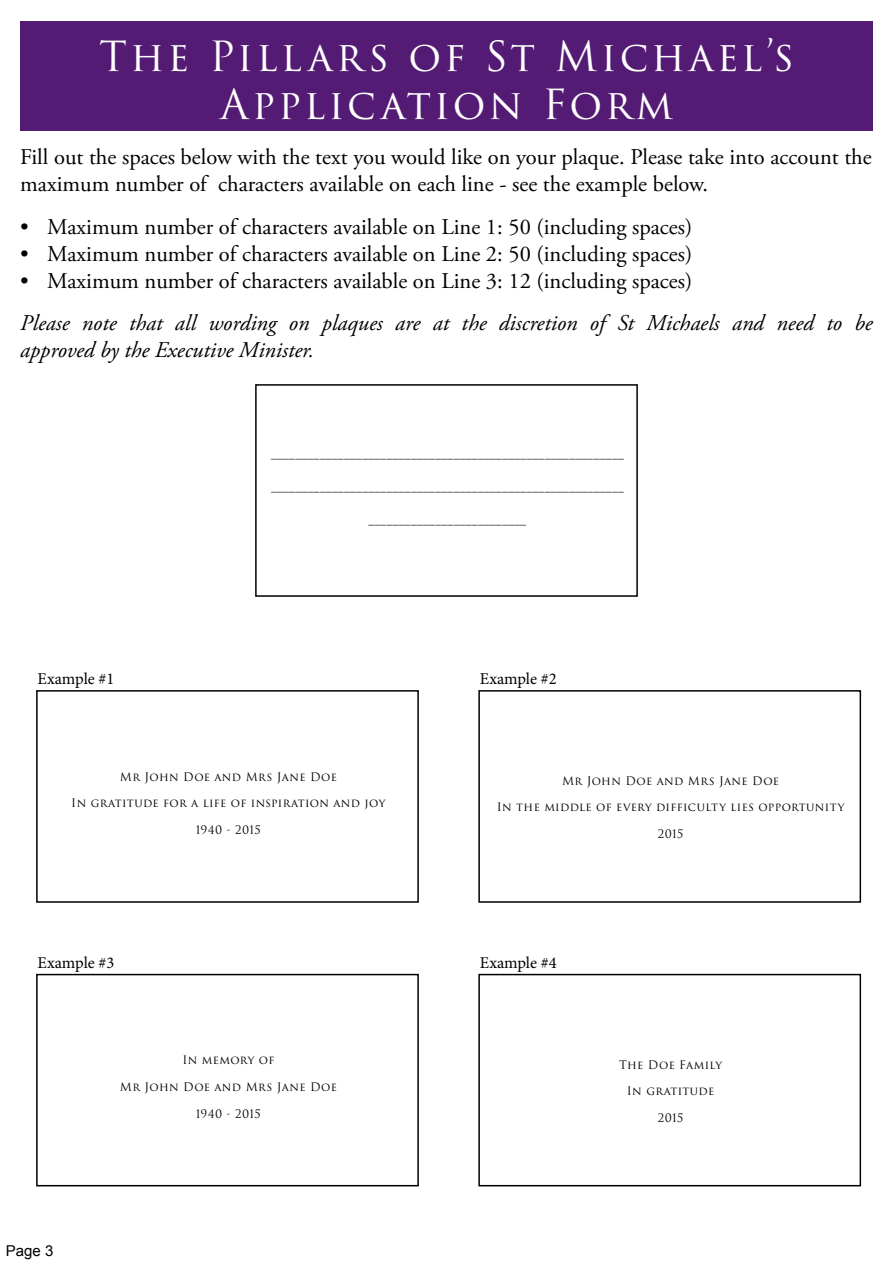
<style>
.page{position:relative;width:893px;height:1263px;background:#fff}
.page>*{position:absolute;margin:0;border:0;box-sizing:border-box;transform-origin:0 0}
.t1{font:40.5px/48.6px "Trajan Pro 3";letter-spacing:.075em;color:#fff;text-align:center}
.t2{font:22.5px/27px "Adobe Garamond Pro";color:#000}
.t3{font:italic 22.5px/27px "Adobe Garamond Pro";color:#000}
.t4{font:16.5px "Minion Pro";letter-spacing:-.005em;color:#000}
.t5{font:15px "Arial";color:#000}
.t6{font:11.55px "Trajan Pro 3";letter-spacing:.03em;color:#000}
</style>
<div class="page">
<div style="left:255px;top:384px;width:383px;height:213px;border:2px solid #000"></div>
<div style="left:20px;top:21px;width:853px;height:110px;background:#541b74"></div>
<div style="left:36px;top:690px;width:383px;height:213px;border:2px solid #000"></div>
<div style="left:478px;top:690px;width:383px;height:213px;border:2px solid #000"></div>
<div style="left:36px;top:974px;width:383px;height:212px;border:2px solid #000"></div>
<div style="left:478px;top:974px;width:383px;height:212px;border:2px solid #000"></div>
<h1 class="t1" style="left:99px;top:34px;width:696px">The Pillars of St Michael’s<br>Application Form</h1>
<h2 class="t2" style="left:20px;top:144px;width:853px">Fill out the spaces below with the text you would like on your plaque. Please take into account the maximum number of characters available on each line - see the example below.</h2>
<h2 class="t2" style="left:20px;top:214px;width:674px">• Maximum number of characters available on Line 1: 50 (including spaces)</h2>
<h2 class="t2" style="left:20px;top:241px;width:674px">• Maximum number of characters available on Line 2: 50 (including spaces)</h2>
<h2 class="t2" style="left:20px;top:268px;width:674px">• Maximum number of characters available on Line 3: 12 (including spaces)</h2>
<h2 class="t3" style="left:20px;top:310px;width:854px">Please note that all wording on plaques are at the discretion of St Michaels and need to be approved by the Executive Minister.</h2>
<h3 class="t4" style="left:38px;top:667px;width:78px">Example #1</h3>
<p class="t6" style="left:271px;top:446px;width:354px">__________________________________________________________</p>
<p class="t6" style="left:271px;top:479px;width:354px">__________________________________________________________</p>
<p class="t6" style="left:368px;top:512px;width:159px">__________________________</p>
<h3 class="t4" style="left:480px;top:667px;width:78px">Example #2</h3>
<p class="t6" style="left:120px;top:769px;width:219px">Mr John Doe and Mrs Jane Doe</p>
<p class="t6" style="left:71px;top:795px;width:316px">In gratitude for a life of inspiration and joy</p>
<p class="t6" style="left:196px;top:822px;width:66px">1940 - 2015</p>
<h3 class="t4" style="left:38px;top:951px;width:78px">Example #3</h3>
<p class="t5" style="left:6px;top:1240px;width:49px">Page 3</p>
<p class="t6" style="left:182px;top:1052px;width:94px">In memory of</p>
<p class="t6" style="left:120px;top:1079px;width:218px">Mr John Doe and Mrs Jane Doe</p>
<p class="t6" style="left:196px;top:1105px;width:66px">1940 - 2015</p>
<p class="t6" style="left:562px;top:773px;width:219px">Mr John Doe and Mrs Jane Doe</p>
<p class="t6" style="left:497px;top:799px;width:349px">In the middle of every difficulty lies opportunity</p>
<p class="t6" style="left:658px;top:826px;width:27px">2015</p>
<h3 class="t4" style="left:480px;top:951px;width:78px">Example #4</h3>
<p class="t6" style="left:619px;top:1056px;width:105px">The Doe Family</p>
<p class="t6" style="left:627px;top:1083px;width:89px">In gratitude</p>
<p class="t6" style="left:658px;top:1109px;width:27px">2015</p>
</div>
